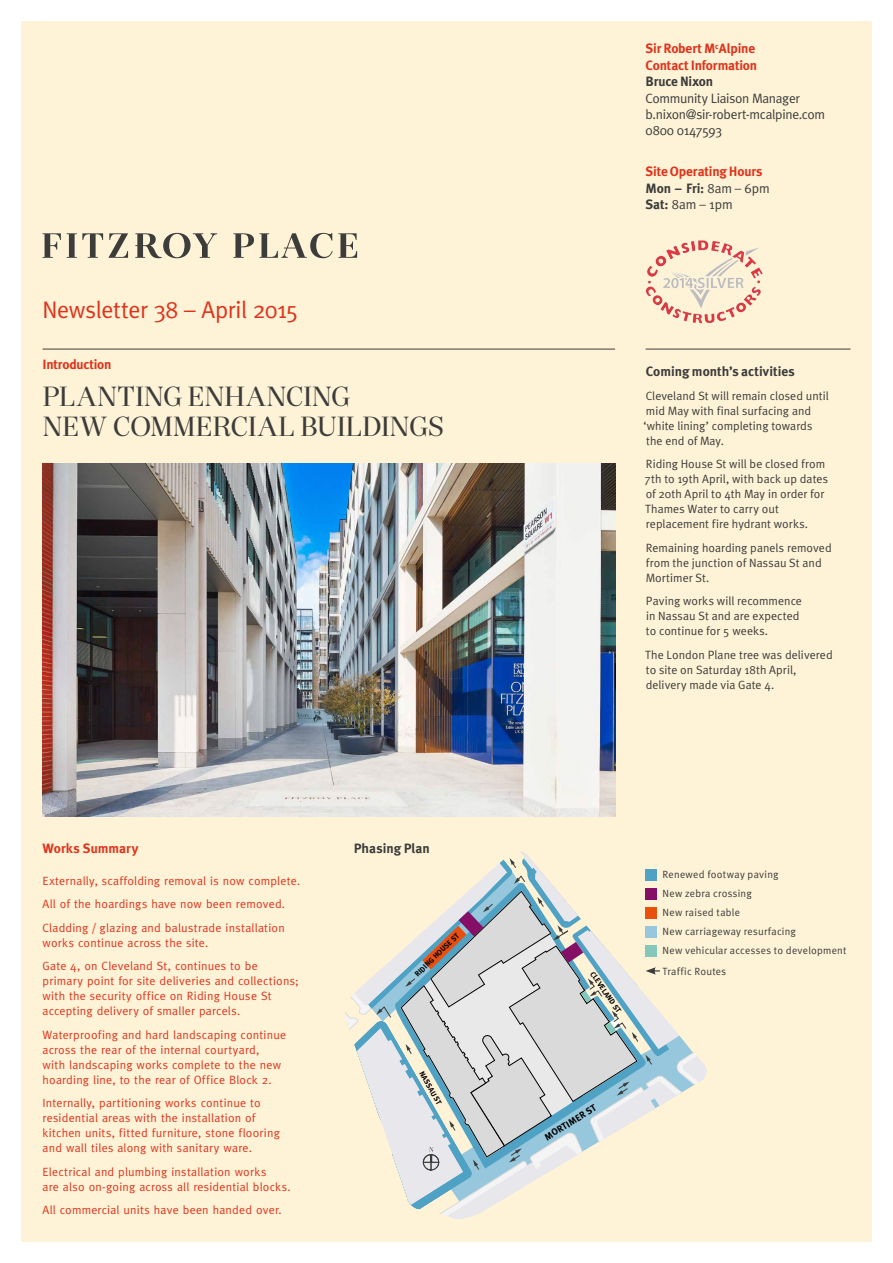
<style>
.page{position:relative;width:893px;height:1263px;background:#fff}
.page>*{position:absolute;margin:0;border:0;box-sizing:border-box;transform-origin:0 0}
.t1{font:27.6px/30.6px "Narziss Text";letter-spacing:-.01em;color:#3c3c3b}
.t2{font:24px "Meta";letter-spacing:-.015em;color:#de341d}
.t3{font:700 13.5px/16.5px "Meta Plus";letter-spacing:-.01em;color:#de341d}
.t4{font:13.5px/16.5px "Meta";letter-spacing:-.02em;color:#3c3c3b}
.t5{font:700 13.5px "Meta Plus";color:#3c3c3b}
.t6{font:12px/15px "Meta";letter-spacing:.02em;color:#de341d}
.t7{font:12px/15px "Meta";letter-spacing:.005em;color:#3c3c3b}
.t8{font:10.5px/19px "Meta";letter-spacing:.025em;color:#3c3c3b}
.t9{font:9.45px "Meta Plus Bold Caps";color:#000}
.t10{font:7.5px "Meta Plus Bold Caps";color:#000}
.s1{color:#3c3c3b}
.s2{font-family:"Meta";font-weight:400;color:#3c3c3b}
.s3{font-family:"Meta Plus";font-weight:700}
</style>
<div class="page">
<div style="left:21px;top:21px;width:851px;height:1221px;background:#fff3d7"></div>
<img style="left:43px;top:464px;width:572px;height:352px">
<hr style="left:43px;top:349px;width:572px;height:1px;background:#3c3c3b">
<hr style="left:646px;top:349px;width:204px;height:1px;background:#3c3c3b">
<svg style="left:135px;top:233px;width:82px;height:25px"></svg>
<svg style="left:43px;top:233px;width:18px;height:25px"></svg>
<svg style="left:67px;top:233px;width:61px;height:25px"></svg>
<svg style="left:233px;top:233px;width:124px;height:25px"></svg>
<img style="left:646px;top:240px;width:117px;height:83px">
<svg style="left:345px;top:851px;width:362px;height:368px"></svg>
<h2 class="t2" style="left:43px;top:296px;width:258px">Newsletter 38 – April 2015</h2>
<p class="t3" style="left:43px;top:356px;width:70px">Introduction</p>
<h1 class="t1" style="left:43px;top:382px;width:403px">PLANTING ENHANCING<br>NEW COMMERCIAL BUILDINGS</h1>
<p class="t3" style="left:43px;top:840px;width:97px">Works Summary</p>
<p class="t6" style="left:43px;top:868px;width:259px;line-height:23.5px">Externally, scaffolding removal is now complete.<br>All of the hoardings have now been removed.<br>Cladding / glazing and balustrade installation</p>
<p class="t6" style="left:43px;top:930px;width:217px;line-height:23.5px">works continue across the site.<br>Gate 4, on Cleveland St, continues to be</p>
<p class="t6" style="left:43px;top:973px;width:258px">primary point for site deliveries and collections; with the security office on Riding House St accepting delivery of smaller parcels.</p>
<p class="t6" style="left:43px;top:1027px;width:245px">Waterproofing and hard landscaping continue across the rear of the internal courtyard,<br>with landscaping works complete to the new hoarding line, to the rear of Office Block 2.</p>
<p class="t6" style="left:43px;top:1095px;width:239px">Internally, partitioning works continue to residential areas with the installation of kitchen units, fitted furniture, stone flooring and wall tiles along with sanitary ware.</p>
<p class="t6" style="left:43px;top:1164px;width:250px">Electrical and plumbing installation works<br>are also on-going across all residential blocks.</p>
<p class="t6" style="left:43px;top:1202px;width:241px">All commercial units have been handed over.</p>
<p class="t5" style="left:354px;top:840px;width:78px">Phasing Plan</p>
<p class="t10" style="left:413px;top:973px;width:61px;rotate:-45deg">RIDING HOUSE ST</p>
<p class="t10" style="left:425px;top:1069px;width:39px;rotate:61deg">NASSAU ST</p>
<p class="t3" style="left:646px;top:40px;width:113px">Sir Robert M<sup>c</sup>Alpine<br>Contact Information</p>
<p class="t5" style="left:646px;top:74px;width:69px">Bruce Nixon</p>
<p class="t4" style="left:646px;top:89px;width:181px">Community Liaison Manager b.nixon@sir-robert-mcalpine.com<br>0800 0147593</p>
<p class="t3" style="left:646px;top:163px;width:126px">Site Operating Hours<br><span class="s1">Mon – Fri:</span> <span class="s2">8am – 6pm</span></p>
<p class="t4" style="left:646px;top:196px;width:89px"><span class="s3">Sat:</span> 8am – 1pm</p>
<p class="t5" style="left:646px;top:364px;width:151px">Coming month’s activities</p>
<p class="t7" style="left:643px;top:388px;width:187px">Cleveland St will remain closed until mid May with final surfacing and ‘white lining’ completing towards the end of May.</p>
<p class="t7" style="left:644px;top:457px;width:185px">Riding House St will be closed from<br>7th to 19th April, with back up dates of 20th April to 4th May in order for<br>Thames Water to carry out replacement fire hydrant works.</p>
<p class="t7" style="left:646px;top:540px;width:187px">Remaining hoarding panels removed from the junction of Nassau St and<br>Mortimer St.</p>
<p class="t7" style="left:646px;top:594px;width:158px">Paving works will recommence in Nassau St and are expected to continue for 5 weeks.</p>
<p class="t7" style="left:645px;top:647px;width:189px">The London Plane tree was delivered to site on Saturday 18th April, delivery made via Gate 4.</p>
<p class="t10" style="left:595px;top:970px;width:50px;rotate:55deg">CLEVELAND ST</p>
<p class="t9" style="left:543px;top:1133px;width:61px;rotate:-32deg">MORTIMER ST</p>
<p class="t8" style="left:663px;top:865px;width:185px">Renewed footway paving<br>New zebra crossing<br>New raised table<br>New carriageway resurfacing<br>New vehicular accesses to development</p>
<p class="t8" style="left:663px;top:961px;width:65px">Traffic Routes</p>
</div>
